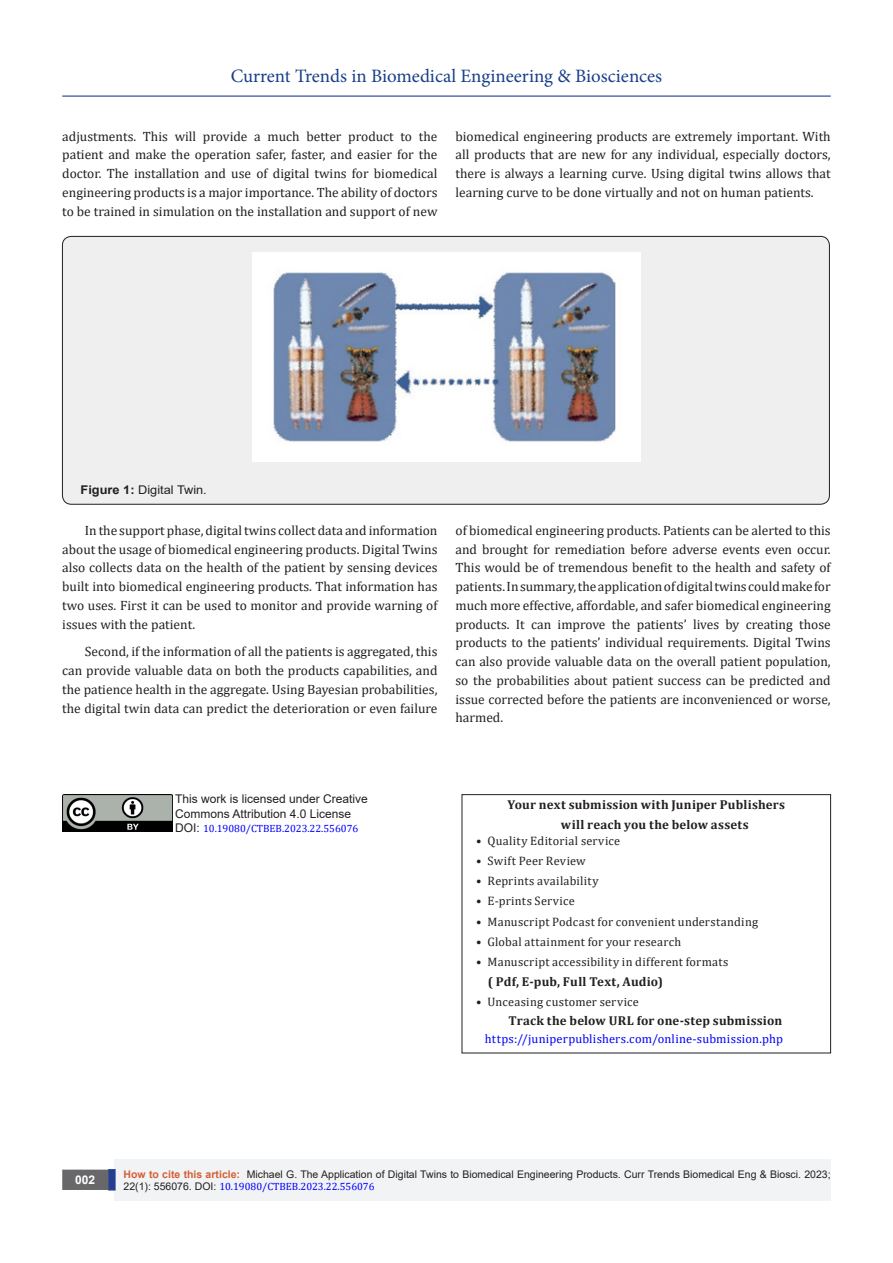
<style>
.page{position:relative;width:893px;height:1263px;background:#fff}
.page>*{position:absolute;margin:0;border:0;box-sizing:border-box;transform-origin:0 0}
.t1{font:18.9px "Minion Pro";color:#183f89}
._1__Text{font:13.5px/18.8px "Cambria";color:#231f20;text-align:justify}
.t2{font:700 12.9px "Cambria";letter-spacing:.015em;color:#231f20}
.t3{font:12.45px "Cambria";letter-spacing:.01em;color:#00f}
.t4{font:12.3px "Cambria";letter-spacing:.02em;color:#231f20}
.t5{font:12px "Arial";color:#231f20}
.t6{font:12px "Arial";color:#231f20;scale:1.07 1}
.t7{font:700 12px "Arial";color:#fff}
.t8{font:10.5px/12.6px "Arial";color:#231f20}
.t9{font:10.5px "Cambria";color:#00f}
.s1{font-weight:700}
.s2{font-family:"Arial";font-size:12px;color:#231f20}
.s3{font-weight:700;color:#d55e37}
.s4{font-family:"Cambria";color:#00f}
</style>
<div class="page">
<hr style="left:62px;top:96px;width:769px;height:1px;background:#253f8e">
<div style="left:115px;top:1160px;width:716px;height:41px;background:#f2f3f4"></div>
<div style="left:63px;top:1170px;width:44px;height:19px;background:#68676a"></div>
<div style="left:62px;top:1169px;width:46px;height:21px;border:2px solid #68676a"></div>
<svg style="left:108px;top:1169px;width:8px;height:21px"></svg>
<div style="left:62px;top:236px;width:767px;height:268px;background:#efeff0;border-radius:9px"></div>
<img style="left:252px;top:252px;width:389px;height:209px">
<img style="left:62px;top:794px;width:110px;height:37px">
<div style="left:462px;top:794px;width:369px;height:259px;border:1px solid #231f20"></div>
<h1 class="t1" style="left:231px;top:63px;width:433px">Current Trends in Biomedical Engineering &amp; Biosciences</h1>
<p class="_1__Text" style="left:62px;top:126px;width:377px">adjustments. This will provide a much better product to the patient and make the operation safer, faster, and easier for the doctor. The installation and use of digital twins for biomedical engineering products is a major importance. The ability of doctors to be trained in simulation on the installation and support of new</p>
<p class="_1__Text" style="left:455px;top:126px;width:377px">biomedical engineering products are extremely important. With all products that are new for any individual, especially doctors, there is always a learning curve. Using digital twins allows that learning curve to be done virtually and not on human patients.</p>
<p class="t6" style="left:81px;top:481px;width:120px"><span class="s1">Figure 1:</span> Digital Twin.</p>
<p class="_1__Text" style="left:62px;top:521px;width:377px;text-indent:22px">In the support phase, digital twins collect data and information about the usage of biomedical engineering products. Digital Twins also collects data on the health of the patient by sensing devices built into biomedical engineering products. That information has two uses. First it can be used to monitor and provide warning of issues with the patient.</p>
<p class="_1__Text" style="left:62px;top:642px;width:377px;text-indent:22px">Second, if the information of all the patients is aggregated, this can provide valuable data on both the products capabilities, and the patience health in the aggregate. Using Bayesian probabilities, the digital twin data can predict the deterioration or even failure</p>
<p class="_1__Text" style="left:455px;top:521px;width:377px">of biomedical engineering products. Patients can be alerted to this and brought for remediation before adverse events even occur.<br>This would be of tremendous benefit to the health and safety of patients. In summary, the application of digital twins could make for much more effective, affordable, and safer biomedical engineering products. It can improve the patients’ lives by creating those products to the patients’ individual requirements. Digital Twins can also provide valuable data on the overall patient population, so the probabilities about patient success can be predicted and issue corrected before the patients are inconvenienced or worse, harmed.</p>
<p class="t5" style="left:175px;top:791px;width:194px">This work is licensed under Creative</p>
<p class="t5" style="left:175px;top:805px;width:178px">Commons Attribution 4.0 License</p>
<p class="t9" style="left:175px;top:822px;width:185px"><span class="s2">DOI:</span> 10.19080/CTBEB.2023.22.556076</p>
<p class="t2" style="left:508px;top:796px;width:279px">Your next submission with Juniper Publishers</p>
<p class="t2" style="left:561px;top:816px;width:189px">will reach you the below assets</p>
<p class="t4" style="left:476px;top:834px;width:145px">• Quality Editorial service</p>
<p class="t4" style="left:476px;top:854px;width:111px">• Swift Peer Review</p>
<p class="t4" style="left:476px;top:874px;width:124px">• Reprints availability</p>
<p class="t4" style="left:476px;top:894px;width:100px">• E-prints Service</p>
<p class="t4" style="left:476px;top:914px;width:283px">• Manuscript Podcast for convenient understanding</p>
<p class="t4" style="left:476px;top:934px;width:207px">• Global attainment for your research</p>
<p class="t4" style="left:476px;top:954px;width:254px">• Manuscript accessibility in different formats</p>
<p class="t2" style="left:488px;top:972px;width:177px">( Pdf, E-pub, Full Text, Audio)</p>
<p class="t4" style="left:476px;top:995px;width:164px">• Unceasing customer service</p>
<p class="t2" style="left:508px;top:1011px;width:275px">Track the below URL for one-step submission</p>
<p class="t3" style="left:485px;top:1032px;width:300px">https://juniperpublishers.com/online-submission.php</p>
<p class="t7" style="left:75px;top:1171px;width:22px">002</p>
<p class="t8" style="left:124px;top:1168px;width:709px"><span class="s3">How to cite this article:</span> Michael G. The Application of Digital Twins to Biomedical Engineering Products. Curr Trends Biomedical Eng &amp; Biosci. 2023;<br>22(1): 556076. DOI: <span class="s4">10.19080/CTBEB.2023.22.556076</span></p>
</div>
